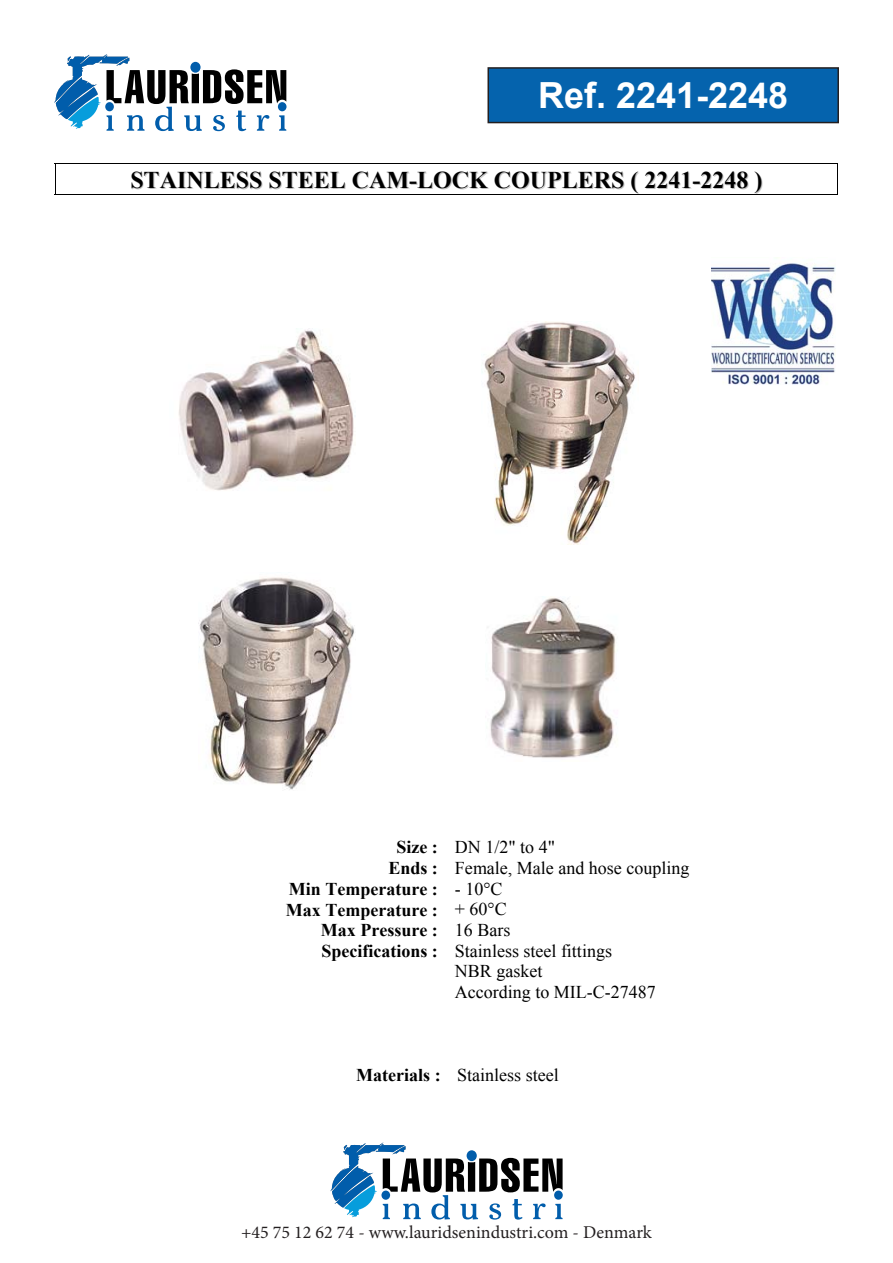
<style>
.page{position:relative;width:893px;height:1263px;background:#fff}
.page>*{position:absolute;margin:0;border:0;box-sizing:border-box;transform-origin:0 0}
.t1{font:700 36px "Arial";color:#fff}
.t2{font:700 36px "Times New Roman";color:#fff}
.t3{font:700 24px "Times New Roman";color:#000}
.t4{font:18px/20.7px "Times New Roman";color:#000}
.t5{font:700 18px/20.7px "Times New Roman";color:#000;text-align:right}
.t6{font:18px "Minion Pro";color:#231f20}
.s1{color:#c0c0c0}
.s2{font-weight:400}
.s3{font-weight:700}
</style>
<div class="page">
<div style="left:488px;top:68px;width:350px;height:55px;background:#0563ad"></div>
<div style="left:487px;top:67px;width:352px;height:56px;border:2px solid #231f20"></div>
<svg style="left:330px;top:1142px;width:233px;height:77px"></svg>
<svg style="left:54px;top:54px;width:232px;height:77px"></svg>
<hr style="left:55px;top:163px;width:783px;height:1px;background:#000">
<hr style="left:55px;top:194px;width:783px;height:1px;background:#000">
<hr style="left:55px;top:164px;width:1px;height:30px;background:#000">
<hr style="left:837px;top:164px;width:1px;height:30px;background:#000">
<img style="left:178px;top:329px;width:177px;height:162px">
<img style="left:482px;top:321px;width:157px;height:223px">
<img style="left:199px;top:577px;width:155px;height:213px">
<img style="left:487px;top:597px;width:130px;height:161px">
<img style="left:712px;top:263px;width:123px;height:122px">
<p class="t2" style="left:562px;top:60px;width:247px">REF. 2241-2248</p>
<h1 class="t1" style="left:538px;top:71px;width:252px">Ref. 2241-2248</h1>
<p class="t3" style="left:130px;top:163px;width:634px">STAINLESS STEEL CA<span class="s1">M</span>-L<span class="s1">O</span>C<span class="s1">K</span> C<span class="s1">O</span>UPLERS ( 2241-2248 )</p>
<p class="t5" style="left:286px;top:837px;width:153px">Size :<br>Ends :<br>Min Temperature :<br>Max Temperature :</p>
<p class="t4" style="left:455px;top:836px;width:236px">DN 1/2" to 4"<br>Female, Male and hose coupling</p>
<p class="t4" style="left:455px;top:878px;width:49px">- 10°C</p>
<p class="t4" style="left:455px;top:899px;width:53px">+ 60°C</p>
<p class="t5" style="left:321px;top:919px;width:191px">Max Pressure : <span class="s2">16 Bars</span></p>
<p class="t4" style="left:321px;top:940px;width:292px"><span class="s3">Specifications :</span> Stainless steel fittings</p>
<p class="t4" style="left:455px;top:961px;width:89px">NBR gasket</p>
<p class="t4" style="left:455px;top:981px;width:202px">According to MIL-C-27487</p>
<p class="t4" style="left:356px;top:1064px;width:204px"><span class="s3">Materials :</span> Stainless steel</p>
<p class="t6" style="left:241px;top:1220px;width:412px">+45 75 12 62 74 - www.lauridsenindustri.com - Denmark</p>
</div>
